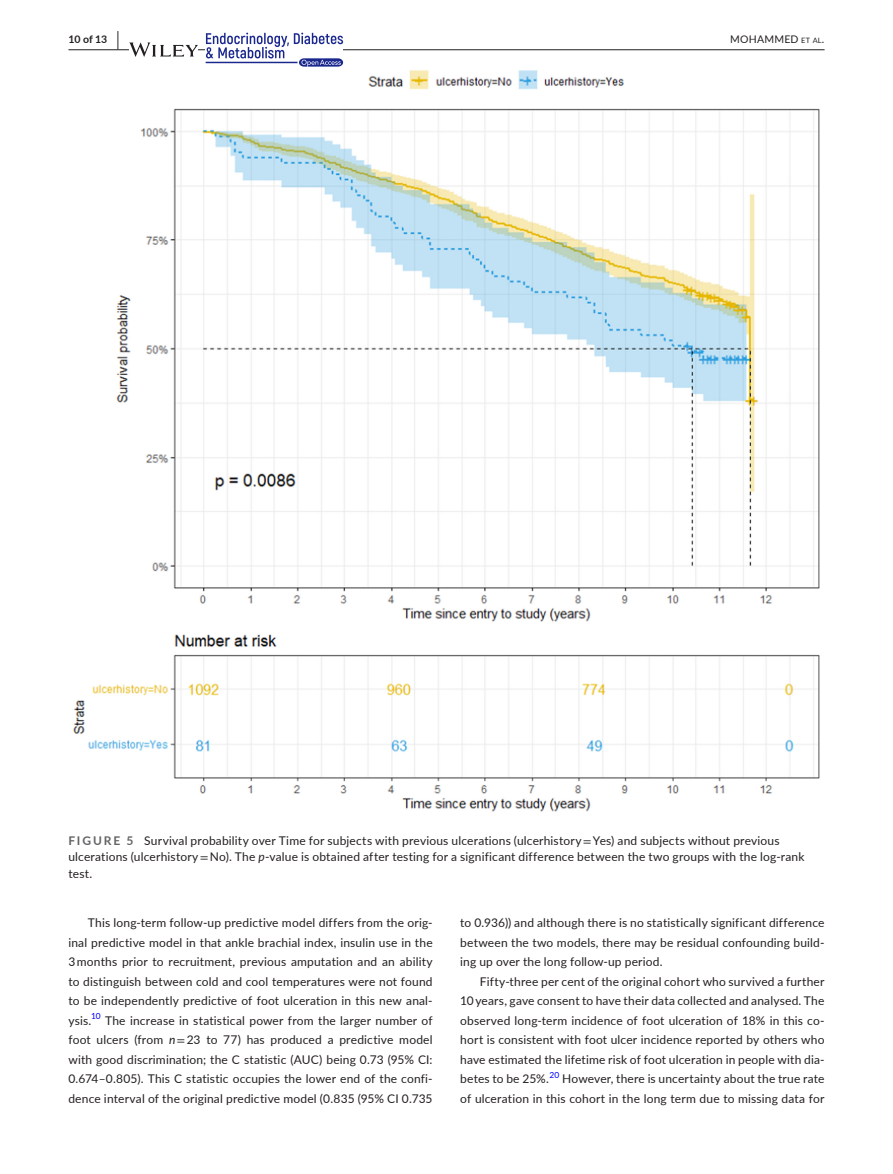
<style>
.page{position:relative;width:893px;height:1174px;background:#fff}
.page>*{position:absolute;margin:0;border:0;box-sizing:border-box;transform-origin:0 0}
.t1{font:12px/19.5px "Lato";letter-spacing:.015em;color:#231f20;text-align:justify}
.t2{font:10.5px "Lato";letter-spacing:.02em;color:#231f20}
.t3{font:700 10.5px "Lato";color:#231f20}
.s1{font-size:19.5px}
.s2{font-size:7.35px}
.s3{font-weight:700;color:#636366}
.s4{font-family:"STIX"}
.s5{font-style:italic}
</style>
<div class="page">
<hr style="left:68px;top:49px;width:756px;height:1px;background:#231f20">
<svg style="left:129px;top:42px;width:69px;height:15px"></svg>
<svg style="left:206px;top:33px;width:137px;height:34px"></svg>
<img style="left:73px;top:70px;width:747px;height:742px">
<p class="t3" style="left:68px;top:31px;width:52px">10 of 13 <span class="s1">|</span></p>
<p class="t2" style="left:730px;top:31px;width:96px">MOHAMMED <span class="s2">et al</span>.</p>
<p class="t1" style="left:68px;top:831px;width:738px;line-height:16.5px;text-align:left"><span class="s3">FIGURE 5</span> Survival probability over Time for subjects with previous ulcerations (ulcerhistory <span class="s4">=</span> Yes) and subjects without previous ulcerations (ulcerhistory <span class="s4">=</span> No). The <span class="s5">p</span>-value is obtained after testing for a significant difference between the two groups with the log-rank test.</p>
<p class="t1" style="left:68px;top:912px;width:366px;text-indent:20px">This long-term follow-up predictive model differs from the orig&shy;inal predictive model in that ankle brachial index, insulin use in the 3 months prior to recruitment, previous amputation and an ability to distinguish between cold and cool temperatures were not found to be independently predictive of foot ulceration in this new anal&shy;ysis.<sup>10</sup> The increase in statistical power from the larger number of foot ulcers (from <span class="s5">n</span><span class="s4">=</span> 23 to 77) has produced a predictive model with good discrimination; the C statistic (AUC) being 0.73 (95% CI:<br>0.674–0.805). This C statistic occupies the lower end of the confi&shy;dence interval of the original predictive model (0.835 (95% CI 0.735</p>
<p class="t1" style="left:460px;top:912px;width:366px">to 0.936)) and although there is no statistically significant difference between the two models, there may be residual confounding build&shy;ing up over the long follow-up period.</p>
<p class="t1" style="left:460px;top:971px;width:366px;text-indent:20px">Fifty-three per cent of the original cohort who survived a further 10 years, gave consent to have their data collected and analysed. The observed long-term incidence of foot ulceration of 18% in this co&shy;hort is consistent with foot ulcer incidence reported by others who have estimated the lifetime risk of foot ulceration in people with dia&shy;betes to be 25%.<sup>20</sup> However, there is uncertainty about the true rate of ulceration in this cohort in the long term due to missing data for</p>
</div>
